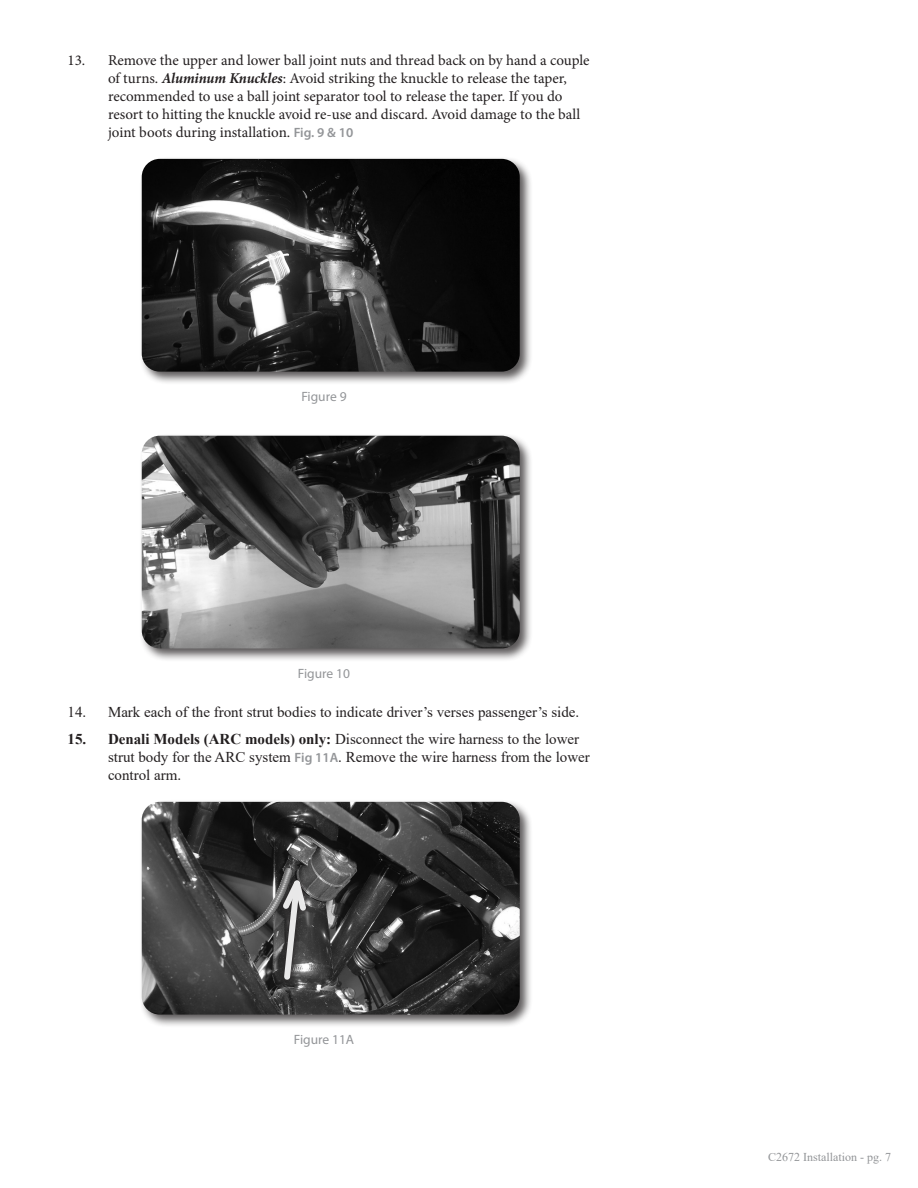
<style>
.page{position:relative;width:918px;height:1188px;background:#fff}
.page>*{position:absolute;margin:0;border:0;box-sizing:border-box;transform-origin:0 0}
.t1{font:15px/18px "Minion Pro";color:#231f20}
.t2{font:15px/18px "Times New Roman";color:#231f20}
.t3{font:13.5px "Myriad Pro";color:#939598}
.t4{font:12px "Times New Roman";color:#939598}
.s1{font-weight:700;font-style:italic}
.s2{font-family:"Myriad Pro";font-weight:600;font-size:13.5px;color:#939598}
.s3{font-weight:700}
</style>
<div class="page">
<div style="left:139px;top:156px;width:394px;height:229px;background:#231f20;opacity:.75"></div>
<img style="left:142px;top:159px;width:378px;height:213px">
<div style="left:139px;top:433px;width:394px;height:229px;background:#231f20;opacity:.75"></div>
<img style="left:142px;top:436px;width:378px;height:212px">
<div style="left:139px;top:799px;width:394px;height:229px;background:#231f20;opacity:.75"></div>
<img style="left:142px;top:802px;width:378px;height:213px">
<div style="left:278px;top:875px;width:34px;height:111px;background:#231f20;opacity:.9"></div>
<svg style="left:278px;top:867px;width:32px;height:116px;background:#707070"></svg>
<p class="t1" style="left:108px;top:51px;width:483px;text-indent:-40px">13. Remove the upper and lower ball joint nuts and thread back on by hand a couple of turns. <span class="s1">Aluminum Knuckles</span>: Avoid striking the knuckle to release the taper, recommended to use a ball joint separator tool to release the taper. If you do resort to hitting the knuckle avoid re-use and discard. Avoid damage to the ball joint boots during installation. <span class="s2">Fig. 9 &amp; 10</span></p>
<p class="t3" style="left:301px;top:388px;width:47px">Figure 9</p>
<p class="t3" style="left:298px;top:665px;width:54px">Figure 10</p>
<p class="t2" style="left:68px;top:703px;width:513px">14. Mark each of the front strut bodies to indicate driver’s verses passenger’s side.</p>
<p class="t2" style="left:108px;top:729px;width:483px;text-indent:-40px"><span class="s3">15. Denali Models (ARC models) only:</span> Disconnect the wire harness to the lower strut body for the ARC system <span class="s2">Fig 11A</span>. Remove the wire harness from the lower control arm.</p>
<p class="t3" style="left:294px;top:1031px;width:62px">Figure 11A</p>
<p class="t4" style="left:768px;top:1149px;width:124px">C2672 Installation - pg. 7</p>
</div>
